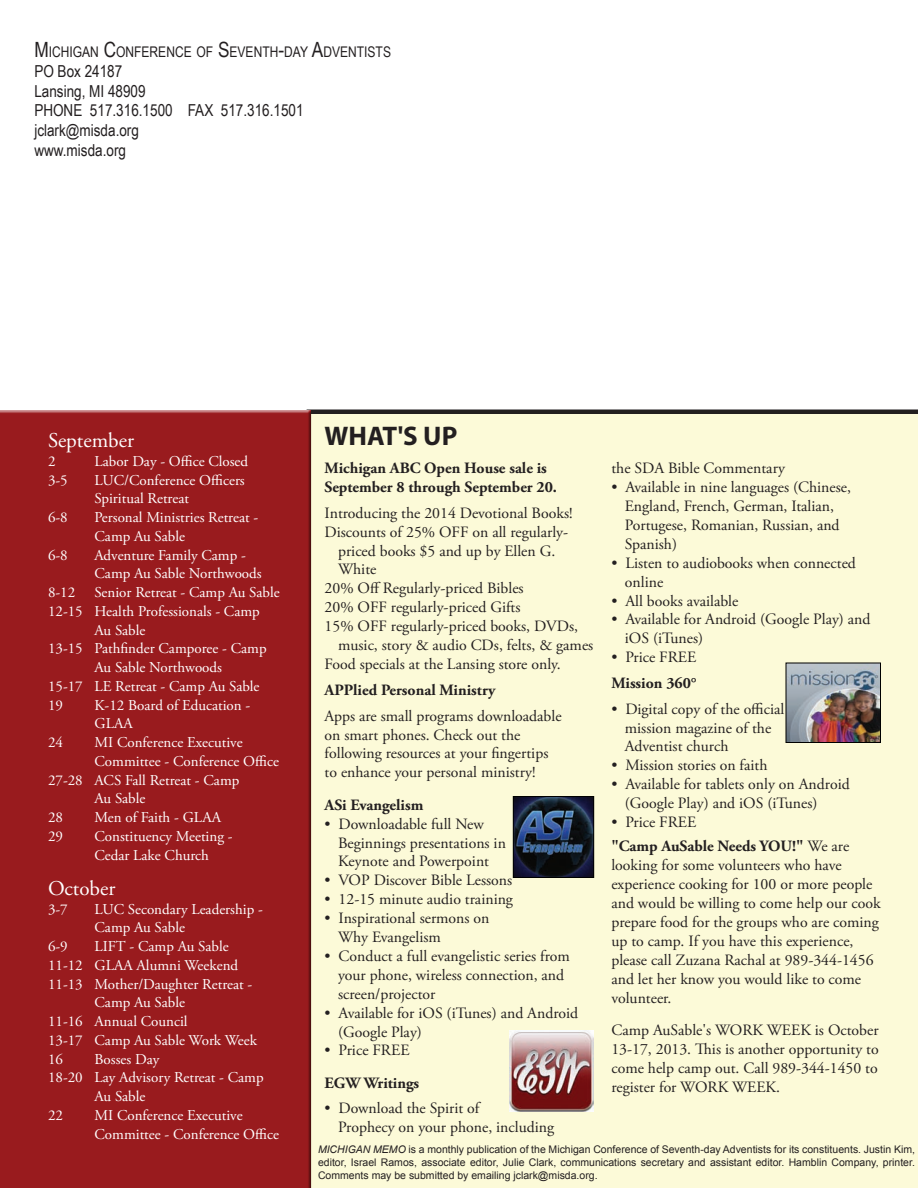
<style>
.page{position:relative;width:918px;height:1188px;background:#fff}
.page>*{position:absolute;margin:0;border:0;box-sizing:border-box;transform-origin:0 0}
.t1{font:700 27px "Myriad Pro";color:#231f20}
.t2{font:21px "Adobe Garamond Pro";color:#fff}
.t3{font:16.5px/19.8px "Arial Narrow";color:#231f20}
.t4{font:16.5px "Adobe Garamond Pro";color:#231f20}
.t5{font:15.75px/18.9px "Adobe Garamond Pro";color:#231f20}
.t6{font:700 15.75px/18.9px "Adobe Garamond Pro";color:#231f20}
.t7{font:15px/18.8px "Adobe Garamond Pro";color:#fff}
.t8{font:14.7px "Arial Narrow";color:#231f20}
.t9{font:10.5px/12.6px "Arial";color:#231f20;text-align:justify}
.s1{font-size:21px}
.s2{font-weight:400}
.s3{font-style:italic}
</style>
<div class="page">
<div style="left:314px;top:410px;width:604px;height:778px;background:#fcfad8"></div>
<div style="left:0;top:409px;width:314px;height:779px;background:#991b1e"></div>
<img style="left:515px;top:798px;width:77px;height:78px">
<div style="left:513px;top:796px;width:81px;height:82px;border:1px solid #000"></div>
<img style="left:510px;top:1030px;width:83px;height:81px">
<img style="left:788px;top:665px;width:91px;height:76px">
<div style="left:786px;top:663px;width:95px;height:80px;border:1px solid #000"></div>
<p class="t8" style="left:34px;top:41px;width:357px"><span class="s1">M</span>ICHIGAN <span class="s1">C</span>ONFERENCE OF <span class="s1">S</span>EVENTH<span class="s1">-</span>DAY <span class="s1">A</span>DVENTISTS</p>
<p class="t3" style="left:34px;top:61px;width:271px">PO Box 24187<br>Lansing, MI 48909<br>PHONE 517.316.1500 FAX 517.316.1501 jclark@misda.org<br>www.misda.org</p>
<h2 class="t2" style="left:48px;top:428px;width:88px">September</h2>
<p class="t7" style="left:48px;top:452px;width:9px">2</p>
<p class="t7" style="left:94px;top:452px;width:155px">Labor Day - Office Closed</p>
<p class="t7" style="left:48px;top:471px;width:21px">3-5</p>
<p class="t7" style="left:94px;top:471px;width:152px">LUC/Conference Officers<br>Spiritual Retreat</p>
<p class="t7" style="left:48px;top:509px;width:21px">6-8</p>
<p class="t7" style="left:94px;top:509px;width:165px">Personal Ministries Retreat -<br>Camp Au Sable</p>
<p class="t7" style="left:48px;top:546px;width:21px">6-8</p>
<p class="t7" style="left:94px;top:546px;width:169px">Adventure Family Camp -<br>Camp Au Sable Northwoods</p>
<p class="t7" style="left:48px;top:584px;width:29px">8-12</p>
<p class="t7" style="left:94px;top:584px;width:187px">Senior Retreat - Camp Au Sable</p>
<p class="t7" style="left:48px;top:602px;width:213px">12-15 Health Professionals - Camp</p>
<p class="t7" style="left:94px;top:621px;width:52px">Au Sable</p>
<p class="t7" style="left:48px;top:640px;width:220px">13-15 Pathfinder Camporee - Camp</p>
<p class="t7" style="left:94px;top:659px;width:129px">Au Sable Northwoods</p>
<p class="t7" style="left:48px;top:677px;width:213px">15-17 LE Retreat - Camp Au Sable</p>
<p class="t7" style="left:48px;top:696px;width:16px">19</p>
<p class="t7" style="left:94px;top:696px;width:157px">K-12 Board of Education -<br>GLAA</p>
<p class="t7" style="left:48px;top:734px;width:16px">24</p>
<p class="t7" style="left:94px;top:734px;width:150px">MI Conference Executive</p>
<p class="t7" style="left:94px;top:752px;width:186px">Committee - Conference Office</p>
<p class="t7" style="left:48px;top:771px;width:193px">27-28 ACS Fall Retreat - Camp</p>
<p class="t7" style="left:94px;top:790px;width:52px">Au Sable</p>
<p class="t7" style="left:48px;top:809px;width:16px">28</p>
<p class="t7" style="left:94px;top:809px;width:128px">Men of Faith - GLAA</p>
<p class="t7" style="left:48px;top:827px;width:16px">29</p>
<p class="t7" style="left:94px;top:827px;width:140px">Constituency Meeting -<br>Cedar Lake Church</p>
<h2 class="t2" style="left:48px;top:876px;width:69px">October</h2>
<p class="t7" style="left:48px;top:900px;width:21px">3-7</p>
<p class="t7" style="left:94px;top:900px;width:170px">LUC Secondary Leadership -<br>Camp Au Sable</p>
<p class="t7" style="left:48px;top:938px;width:21px">6-9</p>
<p class="t7" style="left:94px;top:938px;width:136px">LIFT - Camp Au Sable</p>
<p class="t7" style="left:48px;top:956px;width:192px">11-12 GLAA Alumni Weekend</p>
<p class="t7" style="left:48px;top:975px;width:206px">11-13 Mother/Daughter Retreat -</p>
<p class="t7" style="left:94px;top:994px;width:92px">Camp Au Sable</p>
<p class="t7" style="left:48px;top:1013px;width:141px">11-16 Annual Council</p>
<p class="t7" style="left:48px;top:1031px;width:211px">13-17 Camp Au Sable Work Week</p>
<p class="t7" style="left:48px;top:1050px;width:16px">16</p>
<p class="t7" style="left:94px;top:1050px;width:66px">Bosses Day</p>
<p class="t7" style="left:48px;top:1069px;width:217px">18-20 Lay Advisory Retreat - Camp</p>
<p class="t7" style="left:94px;top:1088px;width:52px">Au Sable</p>
<p class="t7" style="left:48px;top:1106px;width:16px">22</p>
<p class="t7" style="left:94px;top:1106px;width:186px">MI Conference Executive<br>Committee - Conference Office</p>
<h1 class="t1" style="left:325px;top:418px;width:134px">WHAT'S UP</h1>
<p class="t6" style="left:325px;top:459px;width:234px">Michigan ABC Open House sale is<br>September 8 through September 20.</p>
<p class="t5" style="left:325px;top:504px;width:250px">Introducing the 2014 Devotional Books!</p>
<p class="t5" style="left:325px;top:523px;width:245px">Discounts of 25% OFF on all regularly-</p>
<p class="t5" style="left:338px;top:542px;width:219px">priced books $5 and up by Ellen G.</p>
<p class="t5" style="left:338px;top:561px;width:40px">White</p>
<p class="t5" style="left:325px;top:579px;width:201px">20% Off Regularly-priced Bibles</p>
<p class="t5" style="left:325px;top:598px;width:197px">20% OFF regularly-priced Gifts</p>
<p class="t5" style="left:325px;top:617px;width:255px">15% OFF regularly-priced books, DVDs,</p>
<p class="t5" style="left:338px;top:636px;width:257px">music, story &amp; audio CDs, felts, &amp; games</p>
<p class="t5" style="left:325px;top:655px;width:238px">Food specials at the Lansing store only.</p>
<p class="t6" style="left:325px;top:681px;width:172px">APPlied Personal Ministry</p>
<p class="t5" style="left:325px;top:707px;width:239px">Apps are small programs downloadable on smart phones. Check out the following resources at your fingertips to enhance your personal ministry!</p>
<p class="t6" style="left:325px;top:796px;width:100px">ASi Evangelism</p>
<p class="t5" style="left:338px;top:815px;width:169px;text-indent:-13px">• Downloadable full New<br>Beginnings presentations in<br>Keynote and Powerpoint</p>
<p class="t5" style="left:325px;top:871px;width:189px">• VOP Discover Bible Lessons</p>
<p class="t5" style="left:325px;top:890px;width:190px">• 12-15 minute audio training</p>
<p class="t5" style="left:338px;top:909px;width:153px;text-indent:-13px">• Inspirational sermons on<br>Why Evangelism</p>
<p class="t5" style="left:338px;top:947px;width:233px;text-indent:-13px">• Conduct a full evangelistic series from your phone, wireless connection, and screen/projector</p>
<p class="t5" style="left:338px;top:1004px;width:242px;text-indent:-13px">• Available for iOS (iTunes) and Android (Google Play)</p>
<p class="t5" style="left:325px;top:1042px;width:86px">• Price FREE</p>
<p class="t6" style="left:325px;top:1074px;width:96px">EGW Writings</p>
<p class="t5" style="left:338px;top:1100px;width:218px;text-indent:-13px">• Download the Spirit of<br>Prophecy on your phone, including</p>
<p class="t5" style="left:611px;top:459px;width:175px">the SDA Bible Commentary</p>
<p class="t5" style="left:625px;top:478px;width:228px;text-indent:-13px">• Available in nine languages (Chinese,<br>England, French, German, Italian,<br>Portugese, Romanian, Russian, and<br>Spanish)</p>
<p class="t5" style="left:625px;top:554px;width:233px;text-indent:-13px">• Listen to audiobooks when connected online</p>
<p class="t5" style="left:611px;top:592px;width:129px">• All books available</p>
<p class="t5" style="left:625px;top:611px;width:247px;text-indent:-13px">• Available for Android (Google Play) and iOS (iTunes)</p>
<p class="t5" style="left:611px;top:648px;width:86px">• Price FREE</p>
<p class="t6" style="left:611px;top:674px;width:87px">Mission 360°</p>
<p class="t5" style="left:625px;top:700px;width:161px;text-indent:-13px">• Digital copy of the official mission magazine of the<br>Adventist church</p>
<p class="t5" style="left:611px;top:756px;width:158px">• Mission stories on faith</p>
<p class="t5" style="left:625px;top:775px;width:226px;text-indent:-13px">• Available for tablets only on Android (Google Play) and iOS (iTunes)</p>
<p class="t6" style="left:611px;top:810px;width:239px;line-height:24.5px"><span class="s2">• Price FREE<br></span>"Camp AuSable Needs YOU!" <span class="s2">We are</span></p>
<p class="t5" style="left:611px;top:856px;width:271px">looking for some volunteers who have experience cooking for 100 or more people and would be willing to come help our cook prepare food for the groups who are coming up to camp. If you have this experience, please call Zuzana Rachal at 989-344-1456 and let her know you would like to come volunteer.</p>
<p class="t5" style="left:611px;top:1021px;width:269px;text-align:justify">Camp AuSable's WORK WEEK is October 13-17, 2013. This is another opportunity to come help camp out. Call 989-344-1450 to register for WORK WEEK.</p>
<p class="t9" style="left:318px;top:1143px;width:599px"><span class="s3">MICHIGAN MEMO</span> is a monthly publication of the Michigan Conference of Seventh-day Adventists for its constituents. Justin Kim, editor, Israel Ramos, associate editor, Julie Clark, communications secretary and assistant editor. Hamblin Company, printer.<br>Comments may be submitted by emailing jclark@misda.org.</p>
<p class="t4" style="left:454px;top:1152px;width:10px">8</p>
</div>
